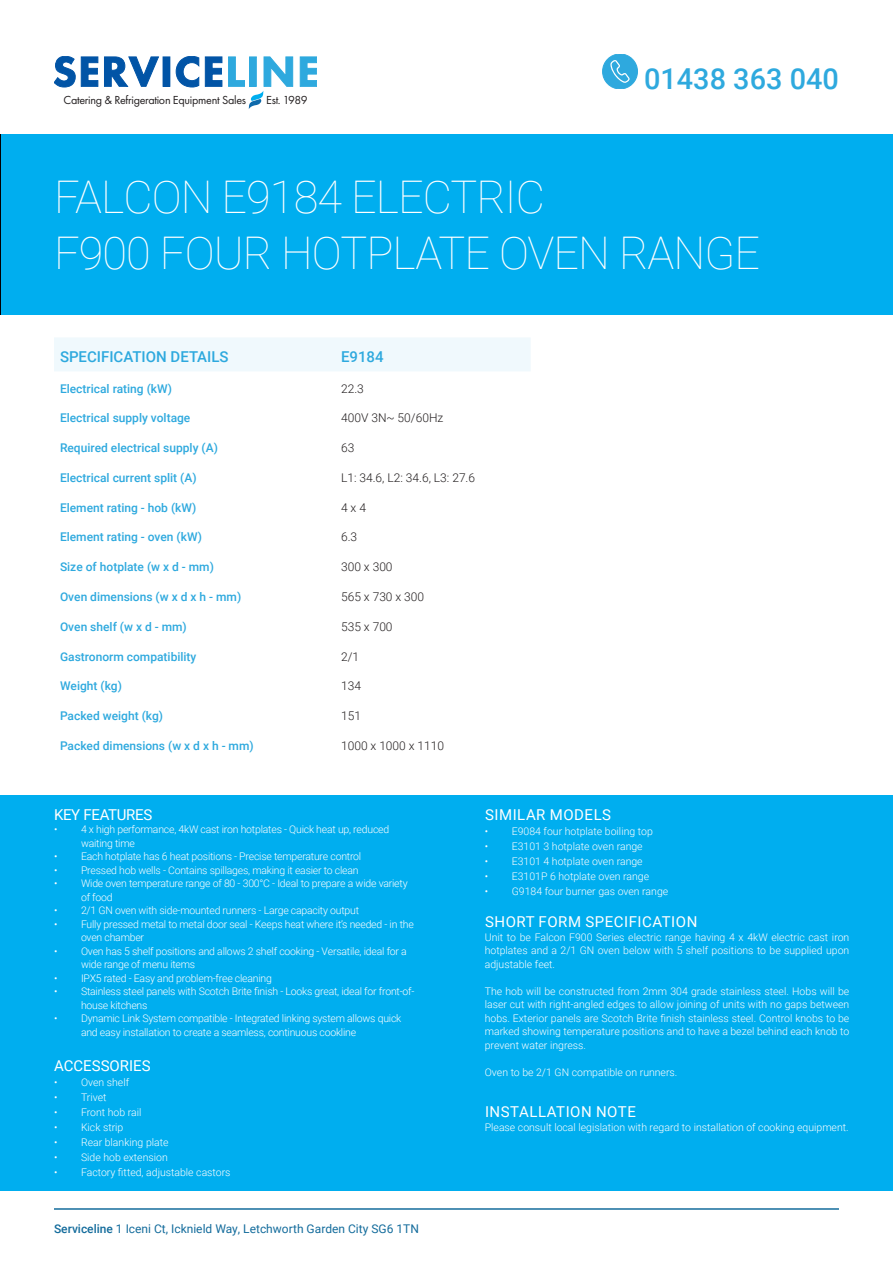
<style>
.page{position:relative;width:893px;height:1263px;background:#fff}
.page>*{position:absolute;margin:0;border:0;box-sizing:border-box;transform-origin:0 0}
.t1{font:100 45px/55.5px "Roboto";letter-spacing:-.02em;color:#fff}
.t2{font:500 28.8px "Roboto";color:#2ea9de}
.t3{font:15px "Roboto";letter-spacing:.035em;color:#fff}
.t4{font:500 15px "Roboto";color:#2ea9de}
.t5{font:15px "Roboto";letter-spacing:-.02em;color:#fff}
.t6{font:15px "Roboto";color:#fff}
.t7{font:12.15px "Futura PT";letter-spacing:-.025em;color:#231f20}
.t8{font:500 12px "Roboto";color:#2ea9de}
.t9{font:300 12px "Roboto";color:#231f20}
.t10{font:12px "Roboto";color:#146c9c}
.t11{font:300 10.5px/13.5px "Roboto";letter-spacing:-.02em;color:#fff}
.t12{font:300 10.5px "Roboto";color:#fff}
.s1{font-weight:500}
</style>
<div class="page">
<div style="left:2px;top:134px;width:891px;height:181px;background:#00aeef"></div>
<svg style="left:54px;top:56px;width:21px;height:31px"></svg>
<svg style="left:81px;top:57px;width:17px;height:30px"></svg>
<svg style="left:104px;top:57px;width:55px;height:30px"></svg>
<div style="left:163px;top:57px;width:7px;height:29px;background:#0154a6"></div>
<svg style="left:176px;top:56px;width:23px;height:31px"></svg>
<svg style="left:205px;top:57px;width:17px;height:30px"></svg>
<svg style="left:300px;top:57px;width:17px;height:30px"></svg>
<svg style="left:228px;top:57px;width:65px;height:52px"></svg>
<div style="left:603px;top:54px;width:34px;height:35px;background:#2ea9de;border:1px solid #2ea9de;border-radius:50%"></div>
<svg style="left:610px;top:60px;width:20px;height:23px"></svg>
<hr style="left:54px;top:1208px;width:785px;height:2px;background:#146c9c">
<div style="left:0;top:795px;width:893px;height:396px;background:#00aeef"></div>
<div style="left:54px;top:338px;width:477px;height:33px;background:#f0f9fd"></div>
<p class="t7" style="left:64px;top:93px;width:184px">Catering &amp; Refrigeration Equipment Sales</p>
<p class="t7" style="left:266px;top:93px;width:43px">Est. 1989</p>
<h2 class="t2" style="left:644px;top:59px;width:196px">01438 363 040</h2>
<h1 class="t1" style="left:54px;top:168px;width:708px">FALCON E9184 ELECTRIC<br>F900 FOUR HOTPLATE OVEN RANGE</h1>
<h3 class="t4" style="left:60px;top:346px;width:170px">SPECIFICATION DETAILS</h3>
<h3 class="t4" style="left:341px;top:346px;width:44px">E9184</h3>
<p class="t8" style="left:60px;top:380px;width:114px">Electrical rating (kW)</p>
<p class="t9" style="left:341px;top:380px;width:24px">22.3</p>
<p class="t8" style="left:60px;top:410px;width:132px">Electrical supply voltage</p>
<p class="t9" style="left:341px;top:410px;width:104px">400V 3N~ 50/60Hz</p>
<p class="t8" style="left:60px;top:439px;width:159px">Required electrical supply (A)</p>
<p class="t9" style="left:341px;top:439px;width:15px">63</p>
<p class="t8" style="left:60px;top:469px;width:138px">Electrical current split (A)</p>
<p class="t9" style="left:341px;top:469px;width:136px">L1: 34.6, L2: 34.6, L3: 27.6</p>
<p class="t8" style="left:60px;top:499px;width:138px">Element rating - hob (kW)</p>
<p class="t9" style="left:341px;top:499px;width:26px">4 x 4</p>
<p class="t8" style="left:60px;top:529px;width:143px">Element rating - oven (kW)</p>
<p class="t9" style="left:341px;top:529px;width:18px">6.3</p>
<p class="t8" style="left:60px;top:558px;width:155px">Size of hotplate (w x d - mm)</p>
<p class="t9" style="left:341px;top:558px;width:53px">300 x 300</p>
<p class="t8" style="left:60px;top:588px;width:183px">Oven dimensions (w x d x h - mm)</p>
<p class="t9" style="left:341px;top:588px;width:85px">565 x 730 x 300</p>
<p class="t8" style="left:60px;top:618px;width:128px">Oven shelf (w x d - mm)</p>
<p class="t9" style="left:341px;top:618px;width:53px">535 x 700</p>
<p class="t8" style="left:60px;top:648px;width:138px">Gastronorm compatibility</p>
<p class="t9" style="left:341px;top:648px;width:20px">2/1</p>
<p class="t8" style="left:60px;top:678px;width:64px">Weight (kg)</p>
<p class="t9" style="left:341px;top:678px;width:21px">134</p>
<p class="t8" style="left:60px;top:707px;width:105px">Packed weight (kg)</p>
<p class="t9" style="left:341px;top:707px;width:21px">151</p>
<p class="t8" style="left:60px;top:737px;width:195px">Packed dimensions (w x d x h - mm)</p>
<p class="t9" style="left:341px;top:737px;width:105px">1000 x 1000 x 1110</p>
<h3 class="t5" style="left:54px;top:804px;width:100px">KEY FEATURES</h3>
<p class="t11" style="left:81px;top:822px;width:310px;text-indent:-27px">• 4 x high performance, 4kW cast iron hotplates - Quick heat up, reduced waiting time</p>
<p class="t11" style="left:54px;top:849px;width:309px">• Each hotplate has 6 heat positions - Precise temperature control</p>
<p class="t11" style="left:54px;top:863px;width:306px">• Pressed hob wells - Contains spillages, making it easier to clean</p>
<p class="t11" style="left:81px;top:876px;width:328px;text-indent:-27px">• Wide oven temperature range of 80 - 300°C - Ideal to prepare a wide variety of food</p>
<p class="t11" style="left:54px;top:903px;width:307px">• 2/1 GN oven with side-mounted runners - Large capacity output</p>
<p class="t11" style="left:81px;top:917px;width:334px;text-indent:-27px">• Fully pressed metal to metal door seal - Keeps heat where it’s needed - in the oven chamber</p>
<p class="t11" style="left:81px;top:944px;width:327px;text-indent:-27px">• Oven has 5 shelf positions and allows 2 shelf cooking - Versatile, ideal for a wide range of menu items</p>
<p class="t11" style="left:54px;top:971px;width:219px">• IPX5 rated - Easy and problem-free cleaning</p>
<p class="t11" style="left:81px;top:984px;width:335px;text-indent:-27px">• Stainless steel panels with Scotch Brite finish - Looks great, ideal for front-of&shy;house kitchens</p>
<p class="t11" style="left:81px;top:1011px;width:322px;text-indent:-27px">• Dynamic Link System compatible - Integrated linking system allows quick and easy installation to create a seamless, continuous cookline</p>
<h3 class="t6" style="left:54px;top:1055px;width:98px">ACCESSORIES</h3>
<p class="t12" style="left:54px;top:1075px;width:77px">• Oven shelf</p>
<p class="t11" style="left:54px;top:1090px;width:54px">• Trivet</p>
<p class="t12" style="left:54px;top:1105px;width:89px">• Front hob rail</p>
<p class="t12" style="left:54px;top:1120px;width:71px">• Kick strip</p>
<p class="t12" style="left:54px;top:1135px;width:116px">• Rear blanking plate</p>
<p class="t12" style="left:54px;top:1150px;width:115px">• Side hob extension</p>
<p class="t12" style="left:54px;top:1165px;width:178px">• Factory fitted, adjustable castors</p>
<p class="t10" style="left:54px;top:1220px;width:366px"><span class="s1">Serviceline</span> 1 Iceni Ct, Icknield Way, Letchworth Garden City SG6 1TN</p>
<h3 class="t3" style="left:485px;top:804px;width:128px">SIMILAR MODELS</h3>
<p class="t12" style="left:485px;top:824px;width:170px">• E9084 four hotplate boiling top</p>
<p class="t12" style="left:485px;top:839px;width:159px">• E3101 3 hotplate oven range</p>
<p class="t12" style="left:485px;top:854px;width:159px">• E3101 4 hotplate oven range</p>
<p class="t12" style="left:485px;top:869px;width:166px">• E3101P 6 hotplate oven range</p>
<p class="t12" style="left:485px;top:884px;width:185px">• G9184 four burner gas oven range</p>
<h3 class="t3" style="left:485px;top:911px;width:214px">SHORT FORM SPECIFICATION</h3>
<p class="t11" style="left:485px;top:930px;width:366px;text-align:justify">Unit to be Falcon F900 Series electric range having 4 x 4kW electric cast iron hotplates and a 2/1 GN oven below with 5 shelf positions to be supplied upon adjustable feet.</p>
<p class="t11" style="left:485px;top:984px;width:366px;text-align:justify">The hob will be constructed from 2mm 304 grade stainless steel. Hobs will be laser cut with right-angled edges to allow joining of units with no gaps between hobs. Exterior panels are Scotch Brite finish stainless steel. Control knobs to be marked showing temperature positions and to have a bezel behind each knob to prevent water ingress.</p>
<p class="t12" style="left:485px;top:1065px;width:194px">Oven to be 2/1 GN compatible on runners.</p>
<h3 class="t3" style="left:485px;top:1101px;width:152px">INSTALLATION NOTE</h3>
<p class="t12" style="left:485px;top:1119px;width:365px">Please consult local legislation with regard to installation of cooking equipment.</p>
</div>
